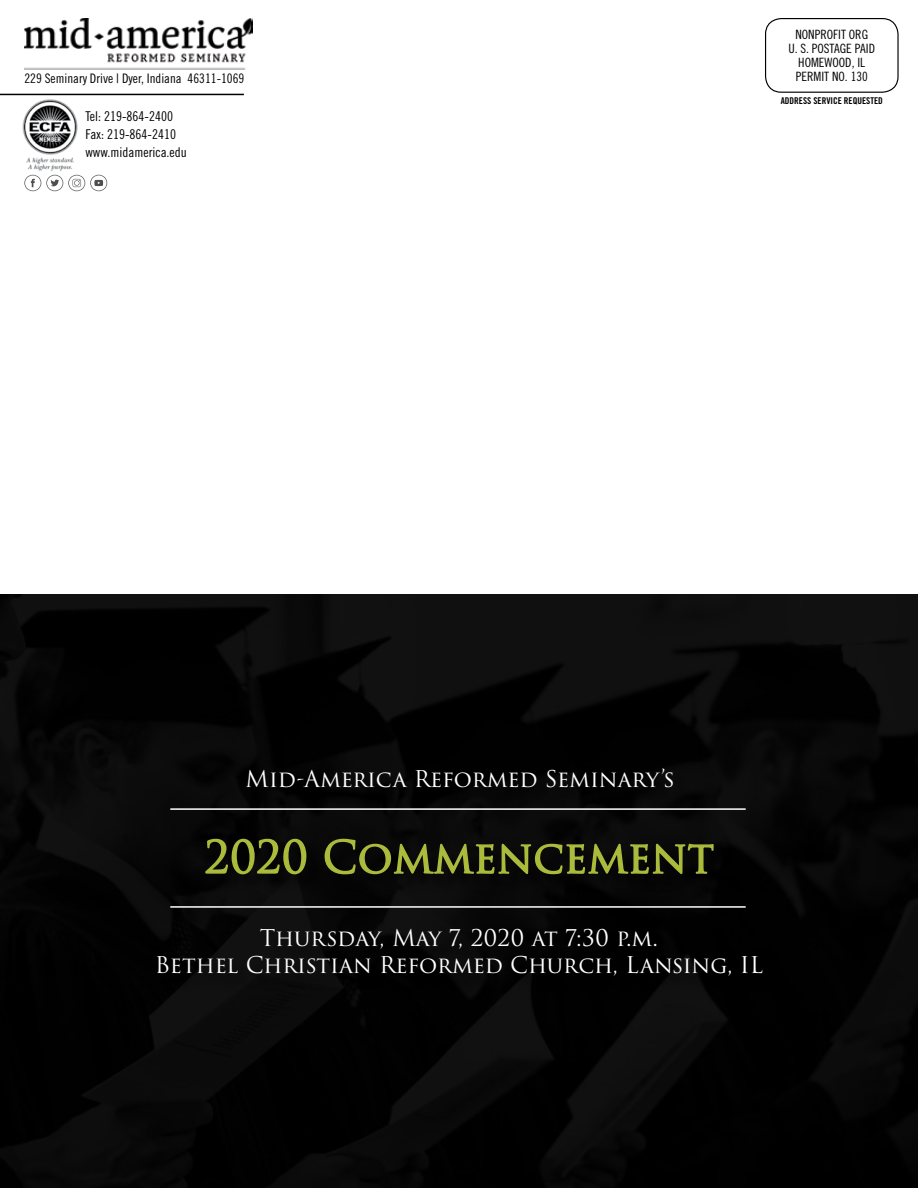
<style>
.page{position:relative;width:918px;height:1188px;background:#fff}
.page>*{position:absolute;margin:0;border:0;box-sizing:border-box;transform-origin:0 0}
.t1{font:22.5px/27px "Trajan Pro 3";color:#fff;text-align:center}
.t2{font:13.5px/18px "Trade Gothic LT Std Cn 18";color:#000}
.t3{font:13.2px "Trade Gothic LT Std Cn 18";color:#000}
.t4{font:12.9px/14px "Trade Gothic LT Std Cn 18";color:#000;text-align:center}
.t5{font:9.3px "Trade Gothic LT Std Bd Cn 20";color:#000}
</style>
<div class="page">
<div style="left:765px;top:18px;width:134px;height:75px;border:1px solid #000;border-radius:16px"></div>
<hr style="left:0;top:94px;width:244px;height:1px;background:#000">
<img style="left:22px;top:99px;width:56px;height:72px">
<img style="left:24px;top:18px;width:229px;height:51px">
<div style="left:0;top:594px;width:918px;height:594px;background:#000"></div>
<div style="left:209px;top:842px;width:523px;height:51px;background:#070707"></div>
<svg style="left:205px;top:812px;width:509px;height:63px"></svg>
<hr style="left:170px;top:808px;width:576px;height:2px;background:#fff">
<hr style="left:170px;top:906px;width:576px;height:2px;background:#fff">
<svg style="left:24px;top:175px;width:83px;height:16px"></svg>
<p class="t3" style="left:24px;top:70px;width:222px">229 Seminary Drive | Dyer, Indiana 46311-1069</p>
<p class="t2" style="left:85px;top:107px;width:103px">Tel: 219-864-2400<br>Fax: 219-864-2410 www.midamerica.edu</p>
<p class="t4" style="left:788px;top:27px;width:88px">NONPROFIT ORG<br>U. S. POSTAGE PAID<br>HOMEWOOD, IL<br>PERMIT NO. 130</p>
<p class="t5" style="left:781px;top:95px;width:104px">ADDRESS SERVICE REQUESTED</p>
<p class="t1" style="left:245px;top:766px;width:431px">Mid-America Reformed Seminary’s</p>
<p class="t1" style="left:155px;top:926px;width:610px">Thursday, May 7, 2020 at 7:30 p.m.<br>Bethel Christian Reformed Church, Lansing, IL</p>
</div>
